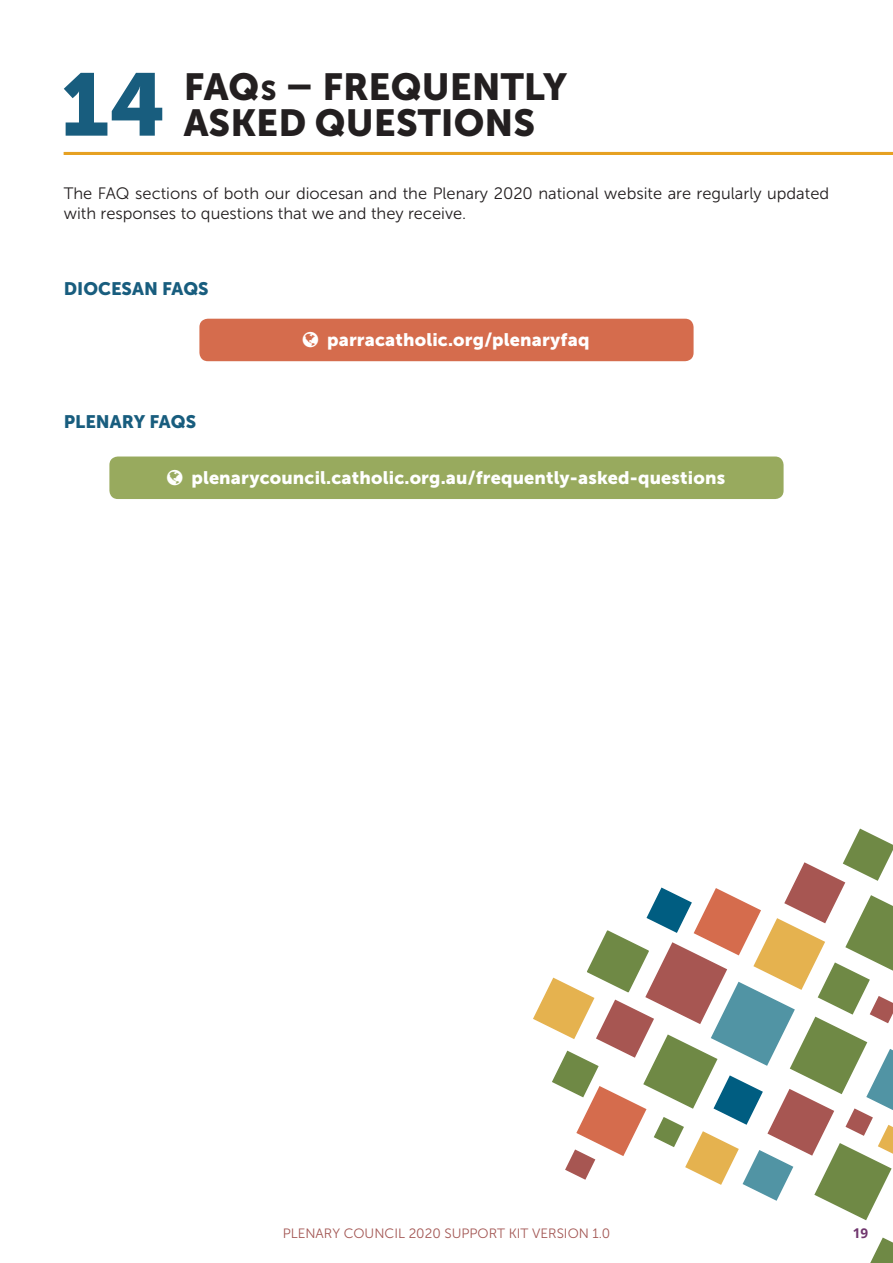
<style>
.page{position:relative;width:893px;height:1263px;background:#fff}
.page>*{position:absolute;margin:0;border:0;box-sizing:border-box;transform-origin:0 0}
.t1{font:87.9px "Museo Sans 900";color:#185d7e}
.t2{font:37.5px/36px "Museo Sans 900";color:#231f20}
.t3{font:18px "Museo Sans 900";letter-spacing:.01em;color:#fff}
.t4{font:18px "Museo Sans 900";color:#185d7e}
.t5{font:16.5px/19.8px "Museo Sans 300";color:#231f20}
.t6{font:13.5px "Museo Sans 300";color:#a35754}
.t7{font:700 13.5px "Open Sans";color:#70366e}
.s1{font-size:27px}
</style>
<div class="page">
<hr style="left:64px;top:152px;width:829px;height:3px;background:#e6a122">
<div style="left:199px;top:319px;width:495px;height:42px;background:#d56c4d;border-radius:9px"></div>
<div style="left:109px;top:456px;width:675px;height:43px;background:#98aa5e;border-radius:9px"></div>
<svg style="left:870px;top:1237px;width:23px;height:26px"></svg>
<svg style="left:533px;top:828px;width:360px;height:392px"></svg>
<h1 class="t1" style="left:61px;top:55px;width:107px">14</h1>
<h2 class="t2" style="left:184px;top:68px;width:385px">FAQ<span class="s1">S</span> – FREQUENTLY<br>ASKED QUESTIONS</h2>
<p class="t5" style="left:64px;top:184px;width:767px">The FAQ sections of both our diocesan and the Plenary 2020 national website are regularly updated with responses to questions that we and they receive.</p>
<p class="t4" style="left:64px;top:278px;width:146px">DIOCESAN FAQS</p>
<p class="t4" style="left:64px;top:412px;width:134px">PLENARY FAQS</p>
<p class="t3" style="left:327px;top:330px;width:264px">parracatholic.org/plenaryfaq</p>
<p class="t3" style="left:191px;top:467px;width:535px">plenarycouncil.catholic.org.au/frequently-asked-questions</p>
<p class="t6" style="left:283px;top:1226px;width:329px">PLENARY COUNCIL 2020 SUPPORT KIT VERSION 1.0</p>
<p class="t7" style="left:853px;top:1223px;width:17px">19</p>
</div>
